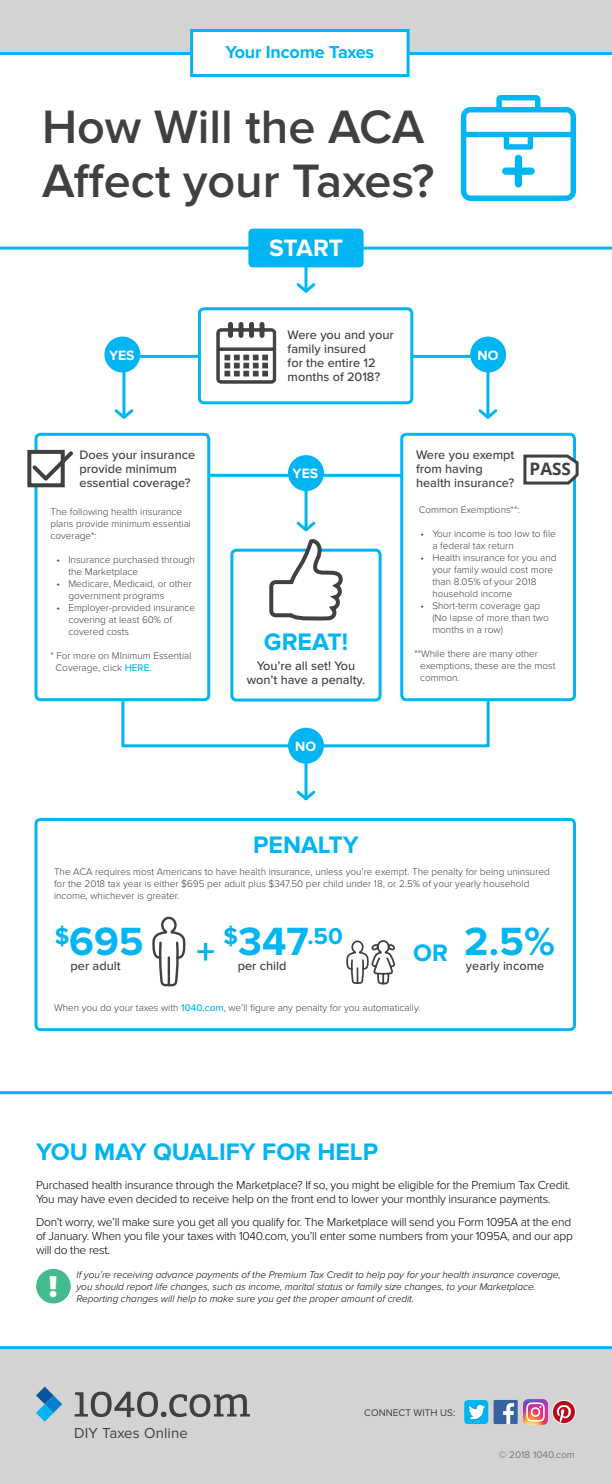
<style>
.page{position:relative;width:612px;height:1484px;background:#fff}
.page>*{position:absolute;margin:0;border:0;box-sizing:border-box;transform-origin:0 0}
.t1{font:600 48.6px "Proxima Nova";color:#404040}
.t2{font:700 40.8px "Proxima Nova";color:#00b5f2}
.t3{font:700 36.7px "Proxima Nova";color:#00b5f2}
.t4{font:900 31.2px "Proxima Nova";color:#fff}
.t5{font:700 24.7px "Proxima Nova";color:#00b5f2}
.t6{font:700 24.6px "Proxima Nova";letter-spacing:-.01em;color:#fff}
.t7{font:700 23.8px "Proxima Nova";color:#00b5f2}
.t8{font:700 18px "Proxima Nova";letter-spacing:-.01em;color:#00b5f2}
.t9{font:700 17.2px "Open Sans";color:#404040}
.t10{font:15px "Proxima Nova";letter-spacing:.01em;color:#404040}
.t11{font:700 14px "Proxima Nova";color:#fff}
.t12{font:500 12.7px/14px "Proxima Nova";color:#404040}
.t13{font:300 12px/14px "Proxima Nova";letter-spacing:-.02em;color:#000}
.t14{font:300 10px/12px "Proxima Nova";color:#404040}
.t15{font:italic 300 10px/12px "Proxima Nova";color:#000}
.t16{font:10px "Proxima Nova";color:#404040}
.t17{font:10px "Proxima Nova";color:#77787b}
.s1{font-weight:500;color:#00b5f2}
.s2{font-size:40.8px}
</style>
<div class="page">
<svg style="left:120px;top:623px;width:371px;height:125px"></svg>
<hr style="left:305px;top:761px;width:3px;height:37px;background:#00b5f2">
<hr style="left:147px;top:474px;width:301px;height:3px;background:#00b5f2">
<div style="left:36px;top:434px;width:173px;height:265px;background:#fff;border-radius:4px"></div>
<div style="left:34px;top:433px;width:176px;height:268px;border:3px solid #00b5f2;border-radius:4px"></div>
<div style="left:232px;top:550px;width:148px;height:150px;background:#fff;border-radius:4px"></div>
<div style="left:230px;top:548px;width:152px;height:153px;border:3px solid #00b5f2;border-radius:4px"></div>
<div style="left:104px;top:336px;width:36px;height:36px;background:#00b5f2;border-radius:50%"></div>
<div style="left:470px;top:336px;width:36px;height:36px;background:#00b5f2;border-radius:50%"></div>
<hr style="left:126px;top:355px;width:348px;height:3px;background:#00b5f2">
<div style="left:199px;top:309px;width:213px;height:94px;background:#fff;border-radius:4px"></div>
<div style="left:198px;top:307px;width:215px;height:97px;border:3px solid #00b5f2;border-radius:4px"></div>
<svg style="left:216px;top:322px;width:61px;height:62px"></svg>
<div style="left:0;top:0;width:612px;height:53px;background:#d3d3d3"></div>
<hr style="left:0;top:52px;width:612px;height:3px;background:#00b5f2">
<div style="left:190px;top:29px;width:220px;height:48px;background:#fff;border:3px solid #00b5f2"></div>
<hr style="left:0;top:246px;width:612px;height:3px;background:#00b5f2">
<hr style="left:0;top:1091px;width:612px;height:3px;background:#00b5f2">
<svg style="left:304px;top:267px;width:4px;height:13px"></svg>
<hr style="left:122px;top:367px;width:3px;height:50px;background:#00b5f2">
<hr style="left:305px;top:483px;width:3px;height:44px;background:#00b5f2">
<hr style="left:486px;top:367px;width:3px;height:50px;background:#00b5f2">
<div style="left:0;top:1347px;width:612px;height:136px;background:#d3d3d3"></div>
<hr style="left:0;top:1345px;width:612px;height:3px;background:#00b5f2">
<div style="left:464px;top:1399px;width:24px;height:24px;background:#00b5f2;border-radius:4px"></div>
<img style="left:468px;top:1404px;width:17px;height:16px">
<img style="left:552px;top:1400px;width:24px;height:23px">
<img style="left:494px;top:1399px;width:24px;height:24px">
<img style="left:523px;top:1399px;width:24px;height:24px">
<svg style="left:36px;top:1386px;width:26px;height:35px"></svg>
<svg style="left:75px;top:1391px;width:175px;height:25px"></svg>
<div style="left:248px;top:229px;width:116px;height:38px;background:#00b5f2;border-radius:4px"></div>
<svg style="left:296px;top:280px;width:20px;height:13px"></svg>
<svg style="left:114px;top:406px;width:20px;height:13px"></svg>
<svg style="left:478px;top:406px;width:20px;height:13px"></svg>
<svg style="left:296px;top:787px;width:20px;height:14px"></svg>
<div style="left:288px;top:455px;width:36px;height:36px;background:#00b5f2;border-radius:50%"></div>
<div style="left:288px;top:727px;width:36px;height:36px;background:#00b5f2;border-radius:50%"></div>
<div style="left:402px;top:434px;width:173px;height:265px;background:#fff;border-radius:4px"></div>
<div style="left:400px;top:433px;width:176px;height:268px;border:3px solid #00b5f2;border-radius:4px"></div>
<div style="left:34px;top:817px;width:542px;height:214px;border:3px solid #00b5f2;border-radius:4px"></div>
<svg style="left:266px;top:519px;width:79px;height:102px"></svg>
<svg style="left:461px;top:95px;width:115px;height:106px"></svg>
<svg style="left:151px;top:817px;width:36px;height:170px"></svg>
<svg style="left:346px;top:940px;width:50px;height:45px"></svg>
<div style="left:37px;top:1269px;width:33px;height:33px;background:#44bb8e;border-radius:50%"></div>
<div style="left:36px;top:1268px;width:35px;height:35px;border:1px solid #44bb8e;border-radius:50%"></div>
<svg style="left:523px;top:453px;width:56px;height:33px"></svg>
<svg style="left:27px;top:450px;width:38px;height:37px"></svg>
<svg style="left:29px;top:447px;width:44px;height:37px"></svg>
<p class="t8" style="left:225px;top:41px;width:150px">Your Income Taxes</p>
<p class="t1" style="left:42px;top:99px;width:384px">How Will the ACA</p>
<p class="t1" style="left:42px;top:152px;width:394px">Affect your Taxes?</p>
<p class="t11" style="left:109px;top:347px;width:27px">YES</p>
<p class="t12" style="left:80px;top:448px;width:117px">Does your insurance provide minimum essential coverage?</p>
<p class="t14" style="left:50px;top:506px;width:142px">The following health insurance plans provide minimum essential coverage*:</p>
<p class="t14" style="left:68px;top:554px;width:128px;text-indent:-12px">• Insurance purchased through the Marketplace</p>
<p class="t14" style="left:68px;top:578px;width:125px;text-indent:-12px">• Medicare, Medicaid, or other government programs</p>
<p class="t14" style="left:68px;top:602px;width:128px;text-indent:-12px">• Employer-provided insurance covering at least 60% of covered costs</p>
<p class="t14" style="left:50px;top:650px;width:143px">* For more on MInimum Essential</p>
<p class="t14" style="left:56px;top:662px;width:98px">Coverage, click <span class="s1">HERE</span>.</p>
<p class="t6" style="left:269px;top:233px;width:75px">START</p>
<p class="t12" style="left:288px;top:328px;width:108px">Were you and your family insured<br>for the entire 12 months of 2018?</p>
<p class="t11" style="left:477px;top:347px;width:22px">NO</p>
<p class="t11" style="left:293px;top:465px;width:27px">YES</p>
<p class="t5" style="left:264px;top:627px;width:86px">GREAT!</p>
<p class="t12" style="left:257px;top:659px;width:100px">You’re all set! You</p>
<p class="t12" style="left:247px;top:673px;width:120px">won’t have a penalty.</p>
<p class="t11" style="left:295px;top:738px;width:22px">NO</p>
<p class="t12" style="left:416px;top:448px;width:100px">Were you exempt from having health insurance?</p>
<p class="t9" style="left:530px;top:457px;width:43px">PASS</p>
<p class="t14" style="left:419px;top:504px;width:102px">Common Exemptions**:</p>
<p class="t14" style="left:432px;top:528px;width:125px;text-indent:-12px">• Your income is too low to file a federal tax return</p>
<p class="t14" style="left:432px;top:552px;width:126px;text-indent:-12px">• Health insurance for you and your family would cost more than 8.05% of your 2018 household income</p>
<p class="t14" style="left:432px;top:600px;width:118px;text-indent:-12px">• Short-term coverage gap (No lapse of more than two months in a row)</p>
<p class="t14" style="left:414px;top:648px;width:125px">**While there are many other</p>
<p class="t14" style="left:420px;top:660px;width:137px">exemptions, these are the most common.</p>
<p class="t5" style="left:253px;top:830px;width:107px">PENALTY</p>
<p class="t14" style="left:54px;top:865px;width:497px">The ACA requires most Americans to have health insurance, unless you’re exempt. The penalty for being uninsured for the 2018 tax year is either $695 per adult plus $347.50 per child under 18, or 2.5% of your yearly household income, whichever is greater.</p>
<p class="t2" style="left:55px;top:918px;width:91px"><sup>$</sup>695</p>
<p class="t12" style="left:71px;top:959px;width:52px">per adult</p>
<p class="t7" style="left:224px;top:922px;width:121px">$<span class="s2">347</span>.50</p>
<p class="t12" style="left:238px;top:959px;width:50px">per child</p>
<p class="t3" style="left:197px;top:930px;width:20px">+</p>
<p class="t5" style="left:413px;top:938px;width:36px">OR</p>
<p class="t14" style="left:54px;top:1002px;width:368px">When you do your taxes with <span class="s1">1040.com</span>, we’ll figure any penalty for you automatically.</p>
<p class="t2" style="left:464px;top:918px;width:92px">2.5%</p>
<p class="t12" style="left:466px;top:959px;width:80px">yearly income</p>
<p class="t5" style="left:36px;top:1137px;width:344px">YOU MAY QUALIFY FOR HELP</p>
<p class="t13" style="left:36px;top:1178px;width:536px">Purchased health insurance through the Marketplace? If so, you might be eligible for the Premium Tax Credit.<br>You may have even decided to receive help on the front end to lower your monthly insurance payments.</p>
<p class="t13" style="left:36px;top:1215px;width:538px">Don’t worry, we’ll make sure you get all you qualify for. The Marketplace will send you Form 1095A at the end of January. When you file your taxes with 1040.com, you’ll enter some numbers from your 1095A, and our app will do the rest.</p>
<p class="t4" style="left:49px;top:1268px;width:10px">!</p>
<p class="t15" style="left:76px;top:1268px;width:486px">If you’re receiving advance payments of the Premium Tax Credit to help pay for your health insurance coverage, you should report life changes, such as income, marital status or family size changes, to your Marketplace.</p>
<p class="t15" style="left:76px;top:1292px;width:339px">Reporting changes will help to make sure you get the proper amount of credit.</p>
<p class="t10" style="left:74px;top:1423px;width:115px">DIY Taxes Online</p>
<p class="t16" style="left:364px;top:1406px;width:93px">CONNECT WITH US:</p>
<p class="t17" style="left:499px;top:1448px;width:78px">© 2018 1040.com</p>
</div>
